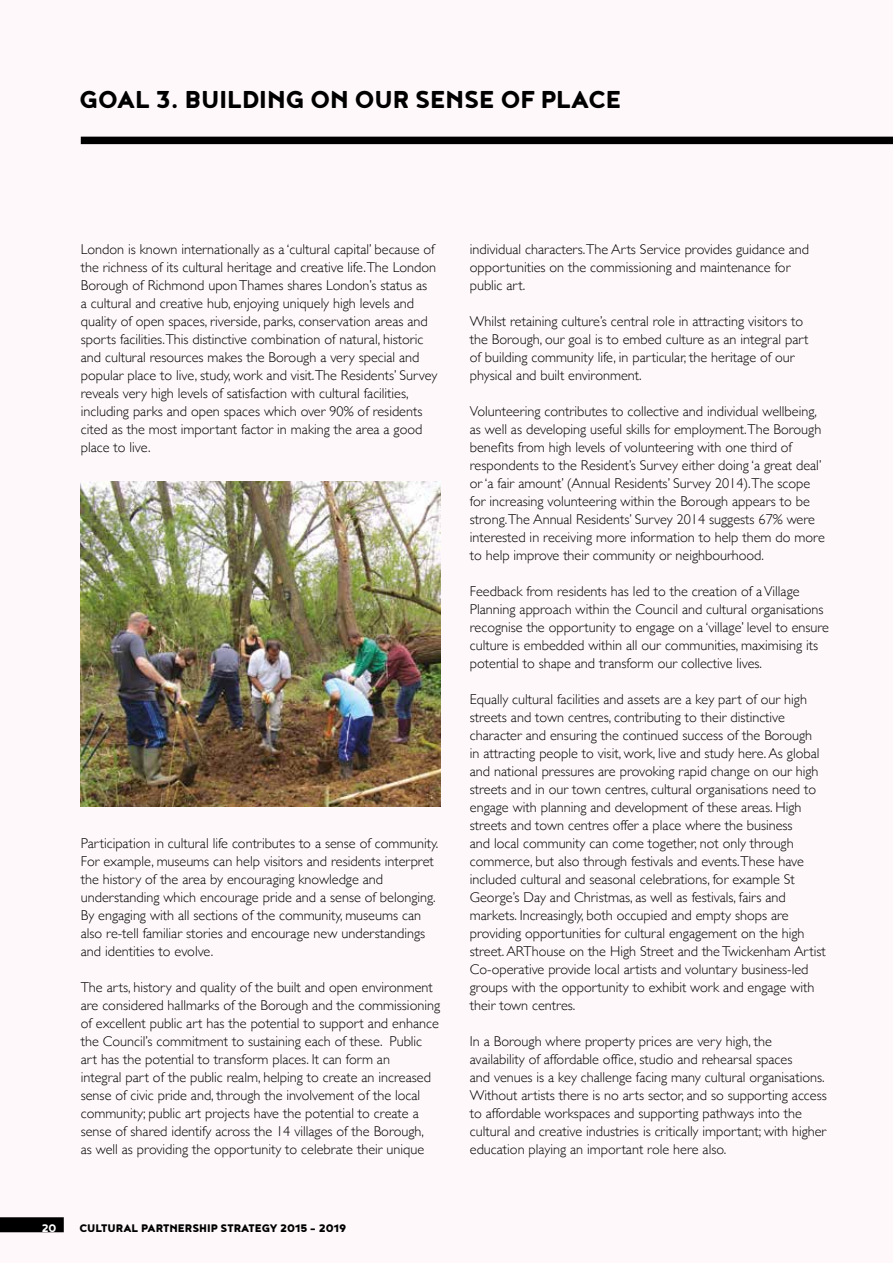
<style>
.page{position:relative;width:893px;height:1263px;background:#fef8fb}
.page>*{position:absolute;margin:0;border:0;box-sizing:border-box;transform-origin:0 0}
.t1{font:800 30px "Noyh";color:#000}
.t2{font:300 14.25px/18px "Gill Sans";color:#000}
.t3{font:900 13.5px "Noyh";color:#000}
.t4{font:800 13.5px "Noyh";color:#fff}
</style>
<div class="page">
<div style="left:0;top:1217px;width:64px;height:15px;background:#000"></div>
<div style="left:81px;top:137px;width:812px;height:7px;background:#000"></div>
<img style="left:81px;top:482px;width:359px;height:325px">
<h1 class="t1" style="left:80px;top:81px;width:543px">GOAL 3. BUILDING ON OUR SENSE OF PLACE</h1>
<p class="t2" style="left:81px;top:240px;width:358px">London is known internationally as a ‘cultural capital’ because of the richness of its cultural heritage and creative life.The London Borough of Richmond upon Thames shares London’s status as<br>a cultural and creative hub, enjoying uniquely high levels and quality of open spaces, riverside, parks, conservation areas and sports facilities.This distinctive combination of natural, historic and cultural resources makes the Borough a very special and popular place to live, study, work and visit.The Residents’ Survey reveals very high levels of satisfaction with cultural facilities, including parks and open spaces which over 90% of residents cited as the most important factor in making the area a good place to live.</p>
<p class="t2" style="left:81px;top:834px;width:359px">Participation in cultural life contributes to a sense of community.<br>For example, museums can help visitors and residents interpret the history of the area by encouraging knowledge and understanding which encourage pride and a sense of belonging.<br>By engaging with all sections of the community, museums can also re-tell familiar stories and encourage new understandings and identities to evolve.</p>
<p class="t2" style="left:81px;top:978px;width:361px">The arts, history and quality of the built and open environment are considered hallmarks of the Borough and the commissioning of excellent public art has the potential to support and enhance the Council’s commitment to sustaining each of these. Public art has the potential to transform places. It can form an<br>integral part of the public realm, helping to create an increased sense of civic pride and, through the involvement of the local community; public art projects have the potential to create a sense of shared identify across the 14 villages of the Borough,<br>as well as providing the opportunity to celebrate their unique</p>
<p class="t4" style="left:42px;top:1220px;width:16px">20</p>
<p class="t3" style="left:80px;top:1220px;width:268px">CULTURAL PARTNERSHIP STRATEGY 2015 - 2019</p>
<p class="t2" style="left:470px;top:240px;width:341px">individual characters.The Arts Service provides guidance and opportunities on the commissioning and maintenance for public art.</p>
<p class="t2" style="left:470px;top:312px;width:340px">Whilst retaining culture’s central role in attracting visitors to the Borough, our goal is to embed culture as an integral part of building community life, in particular, the heritage of our physical and built environment.</p>
<p class="t2" style="left:470px;top:402px;width:356px">Volunteering contributes to collective and individual wellbeing, as well as developing useful skills for employment.The Borough benefits from high levels of volunteering with one third of respondents to the Resident’s Survey either doing ‘a great deal’ or ‘a fair amount’ (Annual Residents’ Survey 2014).The scope for increasing volunteering within the Borough appears to be strong.The Annual Residents’ Survey 2014 suggests 67% were interested in receiving more information to help them do more to help improve their community or neighbourhood.</p>
<p class="t2" style="left:470px;top:582px;width:361px">Feedback from residents has led to the creation of a Village Planning approach within the Council and cultural organisations recognise the opportunity to engage on a ‘village’ level to ensure culture is embedded within all our communities, maximising its potential to shape and transform our collective lives.</p>
<p class="t2" style="left:470px;top:690px;width:357px">Equally cultural facilities and assets are a key part of our high streets and town centres, contributing to their distinctive character and ensuring the continued success of the Borough<br>in attracting people to visit, work, live and study here. As global and national pressures are provoking rapid change on our high streets and in our town centres, cultural organisations need to engage with planning and development of these areas. High streets and town centres offer a place where the business<br>and local community can come together, not only through commerce, but also through festivals and events.These have included cultural and seasonal celebrations, for example St George’s Day and Christmas, as well as festivals, fairs and markets. Increasingly, both occupied and empty shops are providing opportunities for cultural engagement on the high street. ARThouse on the High Street and the Twickenham Artist Co-operative provide local artists and voluntary business-led groups with the opportunity to exhibit work and engage with their town centres.</p>
<p class="t2" style="left:470px;top:1032px;width:358px">In a Borough where property prices are very high, the availability of affordable office, studio and rehearsal spaces<br>and venues is a key challenge facing many cultural organisations.<br>Without artists there is no arts sector, and so supporting access to affordable workspaces and supporting pathways into the cultural and creative industries is critically important; with higher education playing an important role here also.</p>
</div>
